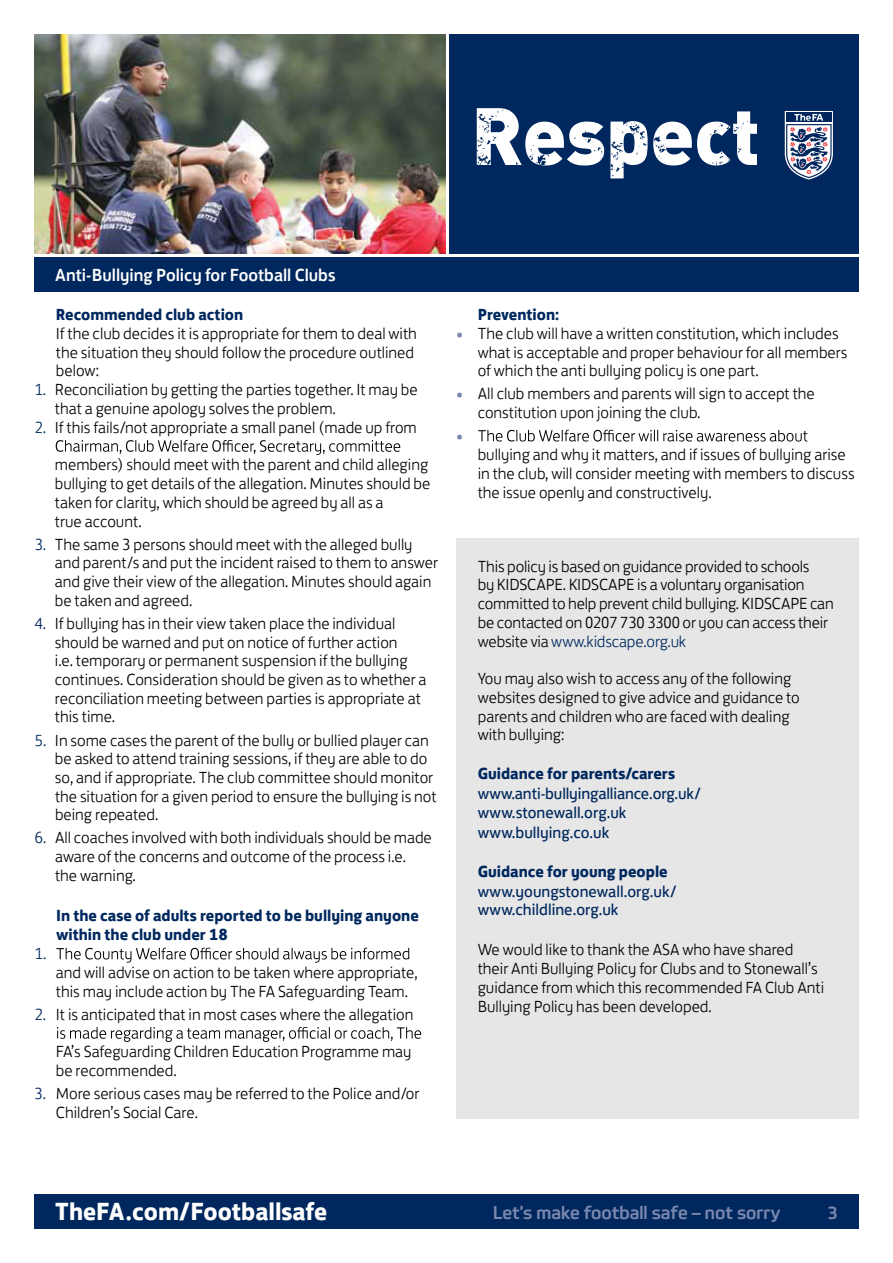
<style>
.page{position:relative;width:893px;height:1263px;background:#fff}
.page>*{position:absolute;margin:0;border:0;box-sizing:border-box;transform-origin:0 0}
.t1{font:700 25.5px "FS Jack";color:#fff}
.t2{font:500 18px "FS Jack";color:#fff}
.t3{font:18px "The FA Cup Headline";color:#7c89af}
.t4{font:300 16.5px/18.8px "FS Jack";color:#000}
.t5{font:700 16.5px/19.8px "FS Jack";color:#00285e}
.t6{font:16.5px/19.8px "FS Jack";color:#00285e}
.t7{font:300 16.5px "FS Jack";color:#00285e}
.t8{font:700 16.5px "FS Jack";color:#7c89af}
.s1{color:#00285e}
.s2{font-weight:700;color:#7c89af}
</style>
<div class="page">
<div style="left:449px;top:34px;width:410px;height:219px;background:#00285e"></div>
<img style="left:34px;top:34px;width:411px;height:219px">
<div style="left:34px;top:1194px;width:825px;height:35px;background:#00285e"></div>
<svg style="left:477px;top:108px;width:127px;height:57px"></svg>
<svg style="left:610px;top:111px;width:147px;height:67px"></svg>
<div style="left:34px;top:257px;width:825px;height:35px;background:#00285e"></div>
<svg style="left:56px;top:440px;width:344px;height:15px"></svg>
<svg style="left:56px;top:948px;width:353px;height:15px"></svg>
<svg style="left:57px;top:1027px;width:364px;height:15px"></svg>
<svg style="left:478px;top:430px;width:329px;height:11px"></svg>
<div style="left:456px;top:538px;width:403px;height:581px;background:#e6e6e6"></div>
<svg style="left:785px;top:111px;width:48px;height:69px"></svg>
<p class="t2" style="left:55px;top:261px;width:282px">Anti-Bullying Policy for Football Clubs</p>
<p class="t5" style="left:56px;top:303px;width:189px">Recommended club action</p>
<p class="t4" style="left:56px;top:322px;width:363px">If the club decides it is appropriate for them to deal with the situation they should follow the procedure outlined below:</p>
<p class="t4" style="left:55px;top:379px;width:364px;text-indent:-20px"><span class="s1">1.</span> Reconciliation by getting the parties together. It may be that a genuine apology solves the problem.</p>
<p class="t4" style="left:35px;top:416px;width:384px"><span class="s1">2.</span> If this fails/not appropriate a small panel (made up from</p>
<p class="t4" style="left:55px;top:454px;width:377px">members) should meet with the parent and child alleging bullying to get details of the allegation. Minutes should be taken for clarity, which should be agreed by all as a<br>true account.</p>
<p class="t4" style="left:55px;top:533px;width:385px;text-indent:-20px"><span class="s1">3.</span> The same 3 persons should meet with the alleged bully and parent/s and put the incident raised to them to answer and give their view of the allegation. Minutes should again be taken and agreed.</p>
<p class="t4" style="left:55px;top:612px;width:373px;text-indent:-20px"><span class="s1">4.</span> If bullying has in their view taken place the individual should be warned and put on notice of further action<br>i.e. temporary or permanent suspension if the bullying continues. Consideration should be given as to whether a reconciliation meeting between parties is appropriate at this time.</p>
<p class="t4" style="left:55px;top:729px;width:383px;text-indent:-20px"><span class="s1">5.</span> In some cases the parent of the bully or bullied player can be asked to attend training sessions, if they are able to do so, and if appropriate. The club committee should monitor the situation for a given period to ensure the bullying is not being repeated.</p>
<p class="t4" style="left:55px;top:827px;width:378px;text-indent:-20px"><span class="s1">6.</span> All coaches involved with both individuals should be made aware of the concerns and outcome of the process i.e. the warning.</p>
<p class="t5" style="left:56px;top:904px;width:364px">In the case of adults reported to be bullying anyone within the club under 18</p>
<p class="t7" style="left:35px;top:940px;width:13px">1.</p>
<p class="t4" style="left:56px;top:961px;width:363px">and will advise on action to be taken where appropriate, this may include action by The FA Safeguarding Team.</p>
<p class="t4" style="left:35px;top:1003px;width:380px"><span class="s1">2.</span> It is anticipated that in most cases where the allegation</p>
<p class="t4" style="left:56px;top:1041px;width:357px">FA’s Safeguarding Children Education Programme may be recommended.</p>
<p class="t4" style="left:56px;top:1082px;width:365px;text-indent:-21px"><span class="s1">3.</span> More serious cases may be referred to the Police and/or<br>Children’s Social Care.</p>
<p class="t5" style="left:478px;top:303px;width:83px">Prevention:</p>
<p class="t4" style="left:478px;top:322px;width:371px;text-indent:-21px"><span class="s2">•</span> The club will have a written constitution, which includes what is acceptable and proper behaviour for all members of which the anti bullying policy is one part.</p>
<p class="t4" style="left:478px;top:383px;width:339px;text-indent:-21px"><span class="s2">•</span> All club members and parents will sign to accept the constitution upon joining the club.</p>
<p class="t8" style="left:456px;top:422px;width:8px">•</p>
<p class="t4" style="left:478px;top:443px;width:378px">bullying and why it matters, and if issues of bullying arise in the club, will consider meeting with members to discuss the issue openly and constructively.</p>
<p class="t4" style="left:478px;top:555px;width:358px">This policy is based on guidance provided to schools<br>by KIDSCAPE. KIDSCAPE is a voluntary organisation committed to help prevent child bullying. KIDSCAPE can be contacted on 0207 730 3300 or you can access their website via <span class="s1">www.kidscape.org.uk</span></p>
<p class="t4" style="left:478px;top:667px;width:324px">You may also wish to access any of the following websites designed to give advice and guidance to parents and children who are faced with dealing with bullying:</p>
<p class="t5" style="left:478px;top:762px;width:199px">Guidance for parents/carers</p>
<p class="t6" style="left:478px;top:782px;width:225px">www.anti-bullyingalliance.org.uk/ www.stonewall.org.uk www.bullying.co.uk</p>
<p class="t5" style="left:478px;top:861px;width:192px">Guidance for young people</p>
<p class="t6" style="left:478px;top:881px;width:200px;line-height:17.9px">www.youngstonewall.org.uk/ www.childline.org.uk</p>
<p class="t4" style="left:478px;top:939px;width:348px">We would like to thank the ASA who have shared their Anti Bullying Policy for Clubs and to Stonewall’s guidance from which this recommended FA Club Anti Bullying Policy has been developed.</p>
<h1 class="t1" style="left:55px;top:1190px;width:273px">TheFA.com/Footballsafe</h1>
<p class="t3" style="left:493px;top:1202px;width:289px">Let’s make football safe – not sorry</p>
<p class="t3" style="left:828px;top:1202px;width:11px">3</p>
</div>
